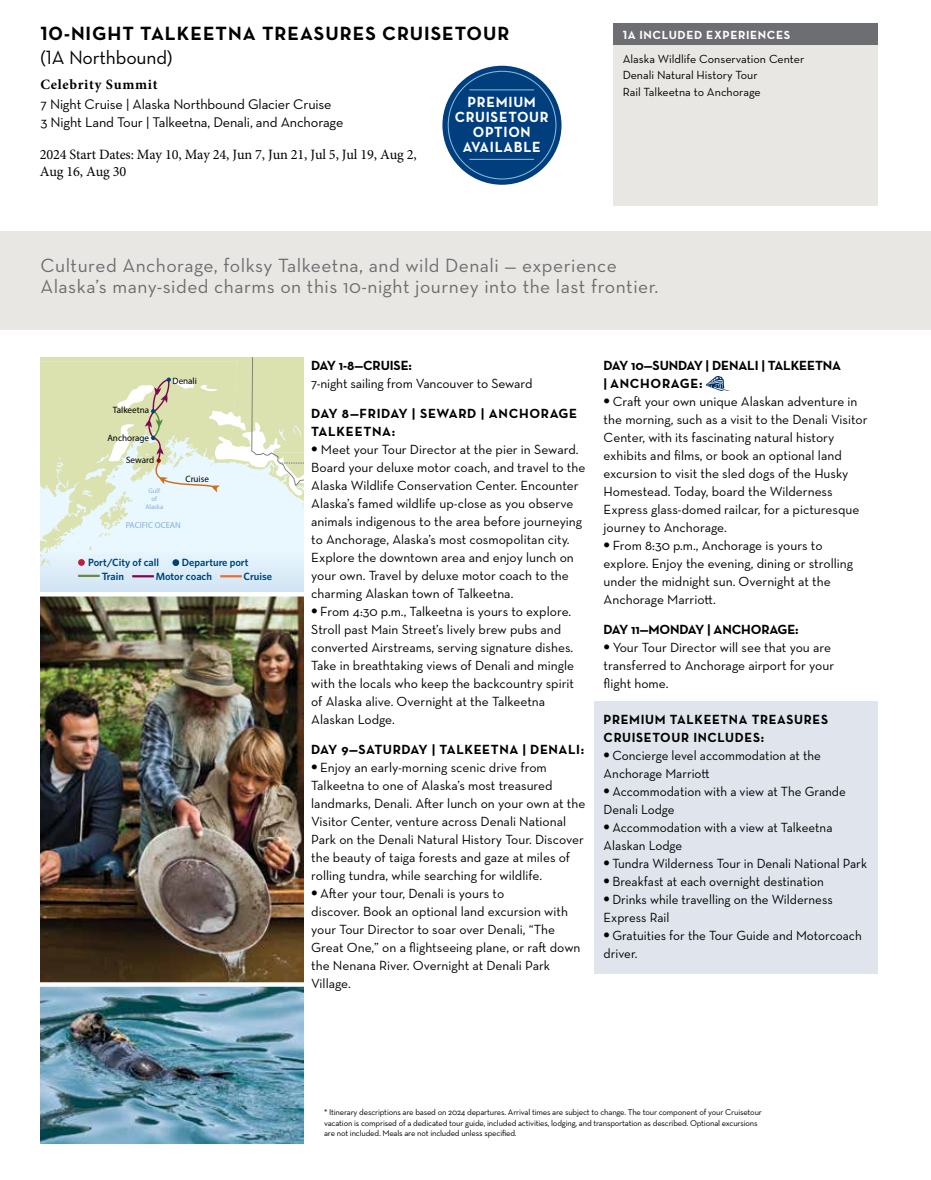
<style>
.page{position:relative;width:931px;height:1180px;background:#fff}
.page>*{position:absolute;margin:0;border:0;box-sizing:border-box;transform-origin:0 0}
.t1{font:19.5px/21px "Neutraface Text";letter-spacing:.025em;color:#6d6e71}
.t2{font:700 19.5px "Neutraface Text";letter-spacing:.05em;color:#000}
.t3{font:19.5px "Neutraface Text";letter-spacing:-.01em;color:#000}
.t4{font:700 15px/15px "Neutraface Text";letter-spacing:.05em;color:#fff;text-align:center;scale:.96 1}
.t5{font:14.25px/18.6px "Neutraface Text";letter-spacing:-.01em;color:#000}
.t6{font:14.25px/17.1px "Minion Pro";letter-spacing:-.01em;color:#000}
.t7{font:700 14.25px "Minion Pro";letter-spacing:.05em;color:#000}
.t8{font:13.5px/18px "Neutraface Text";color:#000}
.t9{font:700 13.5px/18px "Neutraface Text";letter-spacing:.04em;color:#000}
.t10{font:700 13.5px/18px "Neutraface Text";letter-spacing:-.01em;color:#000}
.t11{font:12px/16.5px "Neutraface Text";color:#000}
.t12{font:700 12px "Neutraface Text";letter-spacing:.05em;color:#fff}
.t13{font:600 10.5px "Whitney";color:#004275}
.t14{font:500 9.15px "Whitney";color:#000}
.t15{font:italic 500 8.7px "Whitney";color:#86b1d8}
.t16{font:8.55px/10.5px "Neutraface Text";letter-spacing:-.02em;color:#000}
.t17{font:italic 500 6.75px/7.8px "Whitney";color:#86b1d8;text-align:center}
.s1{font-family:"Ano"}
</style>
<div class="page">
<div style="left:613px;top:24px;width:265px;height:21px;background:#6d6e71"></div>
<div style="left:613px;top:45px;width:265px;height:160px;background:#e8e7e3"></div>
<div style="left:0;top:231px;width:930px;height:99px;background:#e8e7e3"></div>
<div style="left:594px;top:701px;width:283px;height:272px;background:#e0e5ed"></div>
<svg style="left:40px;top:358px;width:263px;height:192px"></svg>
<div style="left:40px;top:550px;width:263px;height:45px;background:#dcedf9"></div>
<hr style="left:78px;top:575px;width:22px;height:2px;background:#72873e">
<hr style="left:132px;top:575px;width:22px;height:2px;background:#800654">
<hr style="left:220px;top:575px;width:22px;height:2px;background:#e86e34">
<div style="left:78px;top:559px;width:7px;height:7px;background:#be1d3d;border-radius:50%"></div>
<div style="left:172px;top:559px;width:7px;height:7px;background:#004275;border-radius:50%"></div>
<img style="left:40px;top:596px;width:263px;height:547px">
<hr style="left:22px;top:592px;width:289px;height:4px;background:#fff">
<div style="left:20px;top:982px;width:288px;height:5px;background:#fff"></div>
<svg style="left:705px;top:376px;width:25px;height:15px"></svg>
<div style="left:442px;top:66px;width:119px;height:119px;background:#003e7e;border-radius:50%"></div>
<hr style="left:469px;top:89px;width:65px;height:1px;background:#86b9d8">
<hr style="left:469px;top:159px;width:65px;height:1px;background:#86b9d8">
<h1 class="t2" style="left:40px;top:21px;width:470px">10-NIGHT TALKEETNA TREASURES CRUISETOUR</h1>
<h1 class="t3" style="left:40px;top:45px;width:133px">(1A Northbound)</h1>
<p class="t7" style="left:40px;top:74px;width:119px">Celebrity Summit</p>
<p class="t5" style="left:40px;top:94px;width:304px">7 Night Cruise | Alaska Northbound Glacier Cruise<br>3 Night Land Tour | Talkeetna, Denali, and Anchorage</p>
<p class="t6" style="left:40px;top:146px;width:378px">2024 Start Dates: May 10, May 24, Jun 7, Jun 21, Jul 5, Jul 19, Aug 2,<br>Aug 16, Aug 30</p>
<p class="t4" style="left:454px;top:94px;width:99px">PREMIUM<br>CRUISETOUR<br>OPTION<br>AVAILABLE</p>
<p class="t12" style="left:622px;top:27px;width:169px">1A INCLUDED EXPERIENCES</p>
<p class="t11" style="left:622px;top:50px;width:183px">Alaska Wildlife Conservation Center<br>Denali Natural History Tour<br>Rail Talkeetna to Anchorage</p>
<h1 class="t1" style="left:40px;top:255px;width:619px">Cultured Anchorage, folksy Talkeetna, and wild Denali — experience<br>Alaska’s many-sided charms on this 10-night journey into the last frontier.</h1>
<p class="t14" style="left:113px;top:404px;width:38px">Talkeetna</p>
<p class="t14" style="left:107px;top:432px;width:43px">Anchorage</p>
<p class="t14" style="left:126px;top:454px;width:30px">Seward</p>
<p class="t14" style="left:173px;top:375px;width:26px">Denali</p>
<p class="t14" style="left:185px;top:473px;width:25px">Cruise</p>
<p class="t17" style="left:145px;top:487px;width:19px">Gulf of<br>Alaska</p>
<p class="t15" style="left:126px;top:520px;width:57px">PACIFIC OCEAN</p>
<p class="t13" style="left:88px;top:556px;width:73px">Port/City of call</p>
<p class="t13" style="left:182px;top:556px;width:68px">Departure port</p>
<p class="t13" style="left:102px;top:570px;width:24px">Train</p>
<p class="t13" style="left:156px;top:570px;width:58px">Motor coach</p>
<p class="t13" style="left:243px;top:570px;width:30px">Cruise</p>
<p class="t10" style="left:311px;top:356px;width:102px">DAY 1-8—CRUISE:</p>
<p class="t8" style="left:311px;top:374px;width:223px">7-night sailing from Vancouver to Seward</p>
<p class="t9" style="left:311px;top:404px;width:267px">DAY 8—FRIDAY | SEWARD | ANCHORAGE<br>TALKEETNA:</p>
<p class="t8" style="left:311px;top:440px;width:275px"><span class="s1">•</span> Meet your Tour Director at the pier in Seward.<br>Board your deluxe motor coach, and travel to the Alaska Wildlife Conservation Center. Encounter Alaska’s famed wildlife up-close as you observe animals indigenous to the area before journeying to Anchorage, Alaska’s most cosmopolitan city.<br>Explore the downtown area and enjoy lunch on your own. Travel by deluxe motor coach to the charming Alaskan town of Talkeetna.</p>
<p class="t8" style="left:311px;top:602px;width:264px"><span class="s1">•</span> From 4:30 p.m., Talkeetna is yours to explore.<br>Stroll past Main Street’s lively brew pubs and converted Airstreams, serving signature dishes.<br>Take in breathtaking views of Denali and mingle with the locals who keep the backcountry spirit of Alaska alive. Overnight at the Talkeetna Alaskan Lodge.</p>
<p class="t9" style="left:311px;top:740px;width:274px">DAY 9—SATURDAY | TALKEETNA | DENALI:</p>
<p class="t8" style="left:311px;top:758px;width:275px"><span class="s1">•</span> Enjoy an early-morning scenic drive from Talkeetna to one of Alaska’s most treasured landmarks, Denali. After lunch on your own at the Visitor Center, venture across Denali National Park on the Denali Natural History Tour. Discover the beauty of taiga forests and gaze at miles of rolling tundra, while searching for wildlife.</p>
<p class="t8" style="left:311px;top:884px;width:271px"><span class="s1">•</span> After your tour, Denali is yours to<br>discover. Book an optional land excursion with your Tour Director to soar over Denali, “The Great One,” on a flightseeing plane, or raft down the Nenana River. Overnight at Denali Park Village.</p>
<p class="t10" style="left:603px;top:356px;width:239px">DAY 10—SUNDAY | DENALI | TALKEETNA | ANCHORAGE:</p>
<p class="t8" style="left:603px;top:392px;width:265px"><span class="s1">•</span> Craft your own unique Alaskan adventure in the morning, such as a visit to the Denali Visitor Center, with its fascinating natural history exhibits and films, or book an optional land excursion to visit the sled dogs of the Husky Homestead. Today, board the Wilderness Express glass-domed railcar, for a picturesque journey to Anchorage.</p>
<p class="t8" style="left:603px;top:536px;width:251px"><span class="s1">•</span> From 8:30 p.m., Anchorage is yours to explore. Enjoy the evening, dining or strolling under the midnight sun. Overnight at the Anchorage Marriott.</p>
<p class="t10" style="left:603px;top:620px;width:196px">DAY 11—MONDAY | ANCHORAGE:</p>
<p class="t8" style="left:603px;top:638px;width:232px"><span class="s1">•</span> Your Tour Director will see that you are transferred to Anchorage airport for your flight home.</p>
<p class="t9" style="left:603px;top:710px;width:226px">PREMIUM TALKEETNA TREASURES<br>CRUISETOUR INCLUDES:</p>
<p class="t8" style="left:603px;top:746px;width:219px"><span class="s1">•</span> Concierge level accommodation at the<br>Anchorage Marriott</p>
<p class="t8" style="left:603px;top:782px;width:244px"><span class="s1">•</span> Accommodation with a view at The Grande<br>Denali Lodge</p>
<p class="t8" style="left:603px;top:818px;width:230px"><span class="s1">•</span> Accommodation with a view at Talkeetna<br>Alaskan Lodge</p>
<p class="t8" style="left:603px;top:854px;width:265px"><span class="s1">•</span> Tundra Wilderness Tour in Denali National Park</p>
<p class="t8" style="left:603px;top:872px;width:222px"><span class="s1">•</span> Breakfast at each overnight destination</p>
<p class="t8" style="left:603px;top:890px;width:231px"><span class="s1">•</span> Drinks while travelling on the Wilderness<br>Express Rail</p>
<p class="t8" style="left:603px;top:926px;width:260px"><span class="s1">•</span> Gratuities for the Tour Guide and Motorcoach driver.</p>
<p class="t16" style="left:324px;top:1107px;width:439px">* Itinerary descriptions are based on 2024 departures. Arrival times are subject to change. The tour component of your Cruisetour vacation is comprised of a dedicated tour guide, included activities, lodging, and transportation as described. Optional excursions are not included. Meals are not included unless specified.</p>
</div>
